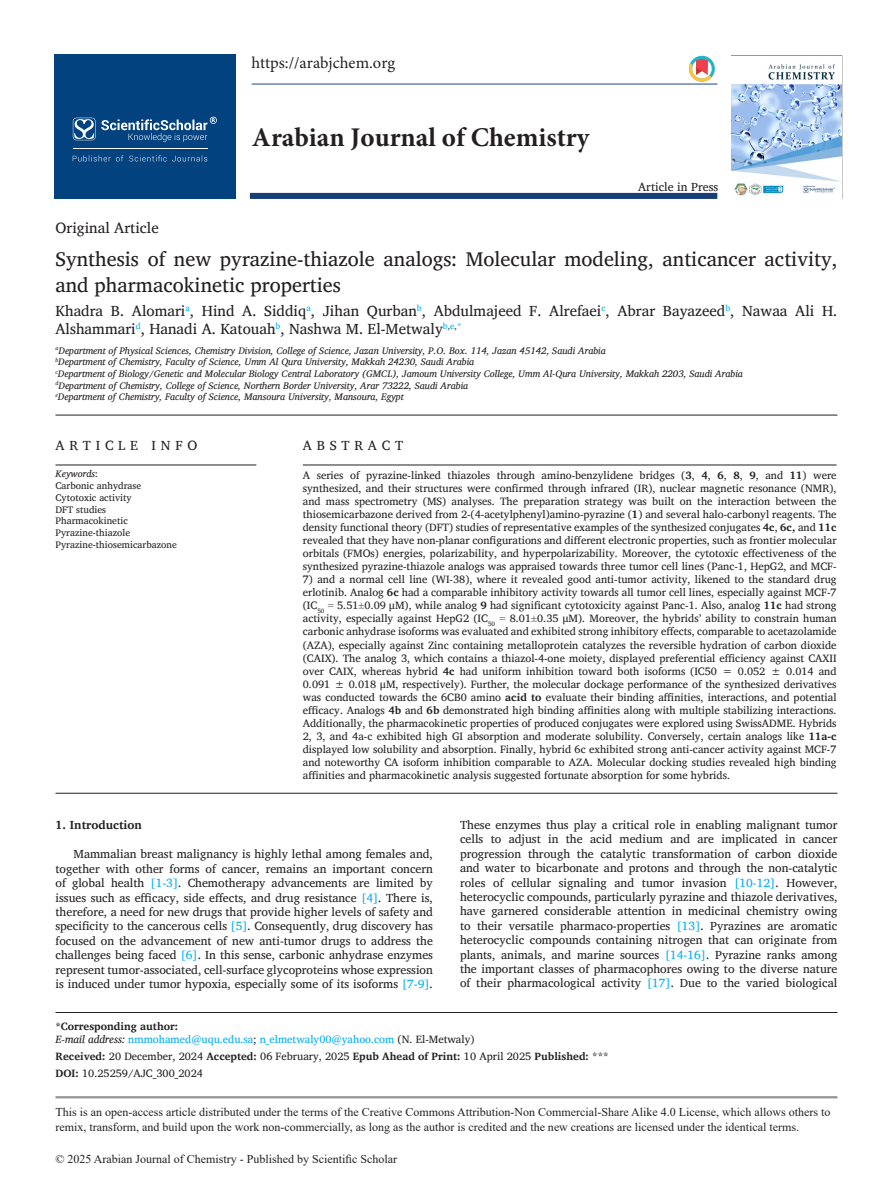
<style>
.page{position:relative;width:893px;height:1191px;background:#fff}
.page>*{position:absolute;margin:0;border:0;box-sizing:border-box;transform-origin:0 0}
.t1{font:700 27px "Minion Pro";color:#231f20}
.title-text{font:20.25px/25.8px "Charis SIL";color:#231f20}
.t2{font:16.5px "Minion Pro";color:#231f20}
.aut-grp{font:15px/18px "Charis SIL";color:#231f20}
.suptit{font:15px "Charis SIL";color:#231f20}
.keyword-title{font:13.5px "Charis SIL";letter-spacing:.355em;color:#231f20}
.abs_title{font:13.5px "Charis SIL";letter-spacing:.355em;color:#231f20}
.para_firstDropCaps{font:12px/14.4px "Charis SIL";color:#231f20;text-align:justify}
.t3{font:12px/14.4px "Times New Roman";color:#231f20}
.Head-A{font:700 12px "Charis SIL";color:#231f20}
.para-con{font:12px "Charis SIL";color:#231f20}
.abs_para_first_last{font:10.8px/13px "Charis SIL";color:#231f20;text-align:justify}
.cores-author{font:10.8px/13px "Charis SIL";color:#00aeef}
.received_date{font:700 10.8px "Charis SIL";color:#231f20}
.doi_para{font:10.8px "Charis SIL";color:#231f20}
.aut-aff_mid{font:italic 9.75px "Charis SIL";color:#231f20}
.aut-aff_first{font:italic 9.75px "Charis SIL";color:#231f20}
.keywords_para{font:9.75px "Charis SIL";color:#231f20}
.aut-aff_last{font:italic 9.75px "Charis SIL";color:#231f20}
.keywords_para-2{font:italic 9.75px "Charis SIL";color:#231f20}
.s1{font-style:normal}
.s2{font-weight:700}
.s3{font-family:"Times New Roman"}
.s4{color:#00aeef}
.s5{font-weight:700;color:#231f20}
.s6{font-style:italic;color:#231f20}
.s7{color:#231f20}
.s8{font-weight:400}
</style>
<div class="page">
<hr style="left:56px;top:1096px;width:781px;height:2px;background:#939598">
<hr style="left:252px;top:84px;width:465px;height:1px;background:#164077">
<div style="left:250px;top:193px;width:467px;height:6px;background:#164077"></div>
<div style="left:54px;top:55px;width:182px;height:144px;background:#01427f"></div>
<svg style="left:73px;top:155px;width:134px;height:6px"></svg>
<svg style="left:73px;top:117px;width:144px;height:25px"></svg>
<hr style="left:73px;top:148px;width:134px;height:1px;background:#fff">
<svg style="left:689px;top:56px;width:26px;height:26px"></svg>
<img style="left:732px;top:64px;width:109px;height:132px">
<hr style="left:56px;top:464px;width:200px;height:1px;background:#231f20">
<hr style="left:56px;top:415px;width:781px;height:1px;background:#231f20">
<hr style="left:56px;top:793px;width:781px;height:1px;background:#231f20">
<hr style="left:303px;top:464px;width:534px;height:1px;background:#231f20">
<hr style="left:56px;top:1012px;width:781px;height:1px;background:#231f20">
<h3 class="t2" style="left:251px;top:52px;width:145px">https://arabjchem.org</h3>
<h1 class="t1" style="left:252px;top:118px;width:339px">Arabian Journal of Chemistry</h1>
<p class="para-con" style="left:638px;top:180px;width:82px">Article in Press</p>
<p class="suptit" style="left:56px;top:219px;width:105px">Original Article</p>
<p class="title-text" style="left:56px;top:246px;width:783px">Synthesis of new pyrazine-thiazole analogs: Molecular modeling, anticancer activity, and pharmacokinetic properties</p>
<p class="aut-grp" style="left:56px;top:302px;width:783px">Khadra B. Alomari<sup>a</sup>, Hind A. Siddiq<sup>a</sup>, Jihan Qurban<sup>b</sup>, Abdulmajeed F. Alrefaei<sup>c</sup>, Abrar Bayazeed<sup>b</sup>, Nawaa Ali H.<br>Alshammari<sup>d</sup>, Hanadi A. Katouah<sup>b</sup>, Nashwa M. El-Metwaly<sup>b</sup><sup>,</sup><sup>e</sup><sup>,</sup><sup>*</sup></p>
<p class="aut-aff_first" style="left:56px;top:344px;width:552px"><sup>a</sup>Department of Physical Sciences, Chemistry Division, College of Science, Jazan University, P.O. Box. 114, Jazan 45142, Saudi Arabia</p>
<p class="aut-aff_mid" style="left:56px;top:356px;width:420px"><sup>b</sup>Department of Chemistry, Faculty of Science, Umm Al Qura University, Makkah 24230, Saudi Arabia</p>
<p class="aut-aff_mid" style="left:56px;top:368px;width:689px"><sup>c</sup>Department of Biology/Genetic and Molecular Biology Central Laboratory (GMCL), Jamoum University College, Umm Al-Qura University, Makkah 2203, Saudi Arabia</p>
<p class="aut-aff_mid" style="left:56px;top:379px;width:414px"><sup>d</sup>Department of Chemistry, College of Science, Northern Border University, Arar 73222, Saudi Arabia</p>
<p class="aut-aff_last" style="left:56px;top:391px;width:350px"><sup>e</sup>Department of Chemistry, Faculty of Science, Mansoura University, Mansoura, Egypt</p>
<p class="keyword-title" style="left:56px;top:437px;width:143px">ARTICLE INFO</p>
<p class="keywords_para-2" style="left:56px;top:468px;width:44px">Keywords<span class="s1">:</span></p>
<p class="keywords_para" style="left:56px;top:480px;width:87px">Carbonic anhydrase</p>
<p class="keywords_para" style="left:56px;top:492px;width:78px">Cytotoxic activity</p>
<p class="keywords_para" style="left:56px;top:503px;width:52px">DFT studies</p>
<p class="keywords_para" style="left:56px;top:515px;width:74px">Pharmacokinetic</p>
<p class="keywords_para" style="left:56px;top:527px;width:76px">Pyrazine-thiazole</p>
<p class="keywords_para" style="left:56px;top:538px;width:123px">Pyrazine-thiosemicarbazone</p>
<p class="abs_title" style="left:303px;top:437px;width:102px">ABSTRACT</p>
<p class="abs_para_first_last" style="left:303px;top:468px;width:535px">A series of pyrazine-linked thiazoles through amino-benzylidene bridges (<span class="s2">3</span>, <span class="s2">4</span>, <span class="s2">6</span>, <span class="s2">8</span>, <span class="s2">9</span>, and <span class="s2">11</span>) were synthesized, and their structures were confirmed through infrared (IR), nuclear magnetic resonance (NMR), and mass spectrometry (MS) analyses. The preparation strategy was built on the interaction between the thiosemicarbazone derived from 2-(4-acetylphenyl)amino-pyrazine (<span class="s2">1</span>) and several halo-carbonyl reagents. The density functional theory (DFT) studies of representative examples of the synthesized conjugates <span class="s2">4c</span>, <span class="s2">6c,</span> and <span class="s2">11c </span>revealed that they have non-planar configurations and different electronic properties, such as frontier molecular orbitals (FMOs) energies, polarizability, and hyperpolarizability. Moreover, the cytotoxic effectiveness of the synthesized pyrazine-thiazole analogs was appraised towards three tumor cell lines (Panc-1, HepG2, and MCF-</p>
<p class="abs_para_first_last" style="left:303px;top:573px;width:535px">7) and a normal cell line (WI-38), where it revealed good anti-tumor activity, likened to the standard drug erlotinib. Analog <span class="s2">6c</span> had a comparable inhibitory activity towards all tumor cell lines, especially against MCF-7 (IC<sub>50</sub> <span class="s3">=</span> 5.51<span class="s3">±</span>0.09 μM), while analog <span class="s2">9</span> had significant cytotoxicity against Panc-1. Also, analog <span class="s2">11c</span> had strong activity, especially against HepG2 (IC<sub>50</sub> <span class="s3">=</span> 8.01<span class="s3">±</span>0.35 μM). Moreover, the hybrids’ ability to constrain human carbonic anhydrase isoforms was evaluated and exhibited strong inhibitory effects, comparable to acetazolamide (AZA), especially against Zinc containing metalloprotein catalyzes the reversible hydration of carbon dioxide (CAIX). The analog 3, which contains a thiazol-4-one moiety, displayed preferential efficiency against CAXII over CAIX, whereas hybrid <span class="s2">4c</span> had uniform inhibition toward both isoforms (IC50 = 0.052 ± 0.014 and 0.091 ± 0.018 μM, respectively). Further, the molecular dockage performance of the synthesized derivatives was conducted towards the 6CB0 amino <span class="s2">acid to</span> evaluate their binding affinities, interactions, and potential efficacy. Analogs <span class="s2">4b</span> and <span class="s2">6b</span> demonstrated high binding affinities along with multiple stabilizing interactions.<br>Additionally, the pharmacokinetic properties of produced conjugates were explored using SwissADME. Hybrids 2, 3, and 4a-c exhibited high GI absorption and moderate solubility. Conversely, certain analogs like <span class="s2">11a-c </span>displayed low solubility and absorption. Finally, hybrid 6c exhibited strong anti-cancer activity against MCF-7 and noteworthy CA isoform inhibition comparable to AZA. Molecular docking studies revealed high binding affinities and pharmacokinetic analysis suggested fortunate absorption for some hybrids.</p>
<p class="Head-A" style="left:56px;top:818px;width:88px">1. Introduction</p>
<p class="para_firstDropCaps" style="left:56px;top:847px;width:379px;text-indent:18px">Mammalian breast malignancy is highly lethal among females and, together with other forms of cancer, remains an important concern of global health <span class="s4">[1-3]</span>. Chemotherapy advancements are limited by issues such as efficacy, side effects, and drug resistance <span class="s4">[4]</span>. There is, therefore, a need for new drugs that provide higher levels of safety and specificity to the cancerous cells <span class="s4">[5]</span>. Consequently, drug discovery has focused on the advancement of new anti-tumor drugs to address the challenges being faced <span class="s4">[6]</span>. In this sense, carbonic anhydrase enzymes represent tumor-associated, cell-surface glycoproteins whose expression is induced under tumor hypoxia, especially some of its isoforms <span class="s4">[7-9]</span>.</p>
<p class="para_firstDropCaps" style="left:460px;top:817px;width:379px">These enzymes thus play a critical role in enabling malignant tumor cells to adjust in the acid medium and are implicated in cancer progression through the catalytic transformation of carbon dioxide and water to bicarbonate and protons and through the non-catalytic roles of cellular signaling and tumor invasion <span class="s4">[10-12]</span>. However, heterocyclic compounds, particularly pyrazine and thiazole derivatives, have garnered considerable attention in medicinal chemistry owing to their versatile pharmaco-properties <span class="s4">[13]</span>. Pyrazines are aromatic heterocyclic compounds containing nitrogen that can originate from plants, animals, and marine sources <span class="s4">[14-16]</span>. Pyrazine ranks among the important classes of pharmacophores owing to the diverse nature of their pharmacological activity <span class="s4">[17]</span>. Due to the varied biological</p>
<p class="cores-author" style="left:56px;top:1020px;width:421px"><span class="s5">*Corresponding author:<br></span><span class="s6">E-mail address:</span> nmmohamed@uqu.edu.sa<span class="s7">;</span> n_elmetwaly00@yahoo.com <span class="s7">(N. El-Metwaly)</span></p>
<p class="received_date" style="left:56px;top:1050px;width:555px">Received: <span class="s8">20 December, 2024</span> Accepted: <span class="s8">06 February, 2025</span> Epub Ahead of Print: <span class="s8">10 April 2025</span> Published: <span class="s8">***</span></p>
<p class="doi_para" style="left:56px;top:1067px;width:149px"><span class="s2">DOI:</span> 10.25259/AJC_300_2024</p>
<p class="t3" style="left:56px;top:1104px;width:776px">This is an open-access article distributed under the terms of the Creative Commons Attribution-Non Commercial-Share Alike 4.0 License, which allows others to remix, transform, and build upon the work non-commercially, as long as the author is credited and the new creations are licensed under the identical terms.</p>
<p class="t3" style="left:56px;top:1151px;width:343px">© 2025 Arabian Journal of Chemistry - Published by Scientific Scholar</p>
</div>
